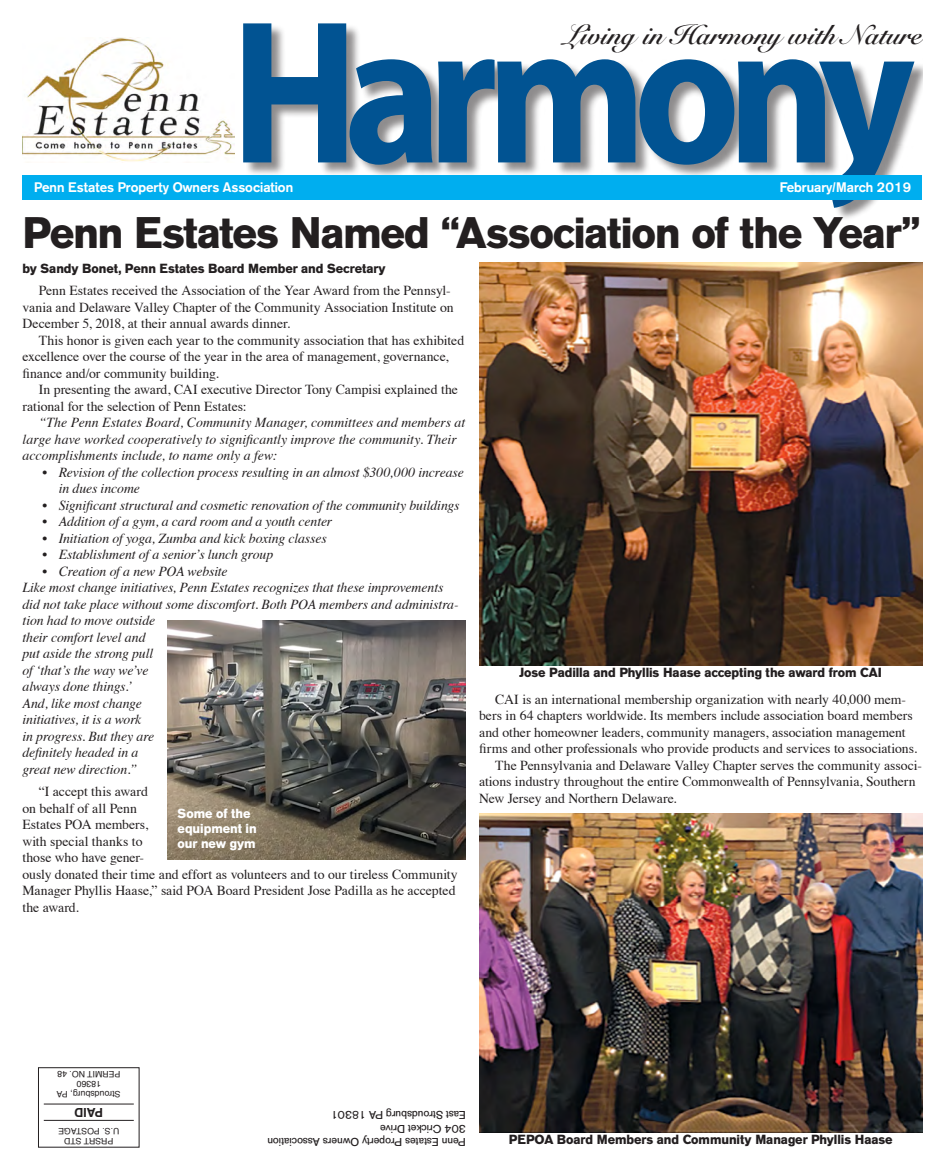
<style>
.page{position:relative;width:945px;height:1170px;background:#fff}
.page>*{position:absolute;margin:0;border:0;box-sizing:border-box;transform-origin:0 0}
.t1{font:700 206.25px "Myriad";letter-spacing:-.075em;color:#015392;scale:.9 1}
.t2{font:700 43.75px "AG Old Face";letter-spacing:-.025em;color:#231f20}
.t3{font:27.5px "Snell Roundhand Bold Script";color:#231f20}
.t4{font:13.75px/16.5px "Times";letter-spacing:-.005em;color:#231f20}
.t5{font:italic 13.75px/16.5px "Times";letter-spacing:-.005em;color:#231f20}
.t6{font:500 13.75px "AG Old Face";color:#fff}
.t7{font:700 13.12px "AG Old Face";letter-spacing:-.005em;color:#231f20}
.t8{font:700 13.12px/15px "AG Old Face";letter-spacing:-.005em;color:#fff}
.t9{font:700 12.5px "Helvetica";color:#231f20}
.t10{font:11.25px/13.5px "AG Old Face";color:#231f20}
.t11{font:8.75px/10px "Helvetica";color:#231f20;text-align:center}
</style>
<div class="page">
<div style="left:38px;top:1067px;width:101px;height:81px;border:1px solid #231f20"></div>
<hr style="left:44px;top:1104px;width:90px;height:1px;background:#231f20">
<hr style="left:44px;top:1120px;width:90px;height:1px;background:#231f20">
<img style="left:22px;top:38px;width:213px;height:124px">
<div style="left:244px;top:24px;width:678px;height:198px;background:#231f20;opacity:.51"></div>
<div style="left:22px;top:175px;width:900px;height:24px;background:#00aeef"></div>
<img style="left:479px;top:263px;width:443px;height:402px">
<img style="left:479px;top:814px;width:443px;height:318px">
<img style="left:167px;top:620px;width:299px;height:239px">
<h1 class="t1" style="left:231px;top:-13px;width:762px">Harmony</h1>
<h3 class="t3" style="left:565px;top:18px;width:359px">Living in Harmony with Nature</h3>
<p class="t6" style="left:34px;top:179px;width:261px">Penn Estates Property Owners Association</p>
<p class="t6" style="left:780px;top:179px;width:133px">February/March 2019</p>
<h2 class="t2" style="left:22px;top:207px;width:900px">Penn Estates Named “Association of the Year”</h2>
<p class="t7" style="left:22px;top:261px;width:365px">by Sandy Bonet, Penn Estates Board Member and Secretary</p>
<p class="t4" style="left:22px;top:281px;width:433px;text-indent:16px">Penn Estates received the Association of the Year Award from the Pennsyl&shy;vania and Delaware Valley Chapter of the Community Association Institute on<br>December 5, 2018, at their annual awards dinner.</p>
<p class="t4" style="left:22px;top:331px;width:443px;text-indent:16px">This honor is given each year to the community association that has exhibited excellence over the course of the year in the area of management, governance, finance and/or community building.</p>
<p class="t4" style="left:22px;top:380px;width:437px;text-indent:16px">In presenting the award, CAI executive Director Tony Campisi explained the rational for the selection of Penn Estates:</p>
<p class="t5" style="left:22px;top:414px;width:444px;text-indent:16px">“The Penn Estates Board, Community Manager, committees and members at large have worked cooperatively to significantly improve the community. Their accomplishments include, to name only a few:</p>
<p class="t5" style="left:59px;top:463px;width:407px;text-indent:-16px">• Revision of the collection process resulting in an almost $300,000 increase in dues income</p>
<p class="t5" style="left:43px;top:496px;width:418px">• Significant structural and cosmetic renovation of the community buildings</p>
<p class="t5" style="left:43px;top:513px;width:291px">• Addition of a gym, a card room and a youth center</p>
<p class="t5" style="left:43px;top:529px;width:286px">• Initiation of yoga, Zumba and kick boxing classes</p>
<p class="t5" style="left:43px;top:546px;width:232px">• Establishment of a senior’s lunch group</p>
<p class="t5" style="left:23px;top:562px;width:438px;text-indent:20px">• Creation of a new POA website<br>Like most change initiatives, Penn Estates recognizes that these improvements did not take place without some discomfort. Both POA members and administra&shy;tion had to move outside<br>their comfort level and<br>put aside the strong pull<br>of ‘that’s the way we’ve<br>always done things.’<br>And, like most change<br>initiatives, it is a work<br>in progress. But they are<br>definitely headed in a<br>great new direction.”</p>
<p class="t4" style="left:23px;top:782px;width:437px;text-indent:16px">“I accept this award<br>on behalf of all Penn<br>Estates POA members,<br>with special thanks to<br>those who have gener-<br>ously donated their time and effort as volunteers and to our tireless Community Manager Phyllis Haase,” said POA Board President Jose Padilla as he accepted the award.</p>
<p class="t7" style="left:519px;top:665px;width:364px">Jose Padilla and Phyllis Haase accepting the award from CAI</p>
<p class="t4" style="left:495px;top:690px;width:412px">CAI is an international membership organization with nearly 40,000 mem-</p>
<p class="t4" style="left:479px;top:706px;width:435px">bers in 64 chapters worldwide. Its members include association board members</p>
<p class="t4" style="left:479px;top:723px;width:428px">and other homeowner leaders, community managers, association management</p>
<p class="t4" style="left:479px;top:739px;width:440px">firms and other professionals who provide products and services to associations.</p>
<p class="t4" style="left:495px;top:756px;width:428px">The Pennsylvania and Delaware Valley Chapter serves the community associ-</p>
<p class="t4" style="left:479px;top:772px;width:438px">ations industry throughout the entire Commonwealth of Pennsylvania, Southern</p>
<p class="t4" style="left:479px;top:789px;width:199px">New Jersey and Northern Delaware.</p>
<p class="t8" style="left:178px;top:806px;width:81px">Some of the equipment in our new gym</p>
<p class="t11" style="left:121px;top:1099px;width:65px;rotate:-180deg">Stroudsburg, PA<br>18360<br>PERMIT NO. 48</p>
<p class="t9" style="left:103px;top:1122px;width:30px;rotate:-180deg">PAID</p>
<p class="t11" style="left:119px;top:1145px;width:63px;rotate:-180deg">PRSRT STD<br>U.S. POSTAGE</p>
<p class="t10" style="left:466px;top:1148px;width:200px;rotate:-180deg">Penn Estates Property Owners Association<br>304 Cricket Drive<br>East Stroudsburg PA 18301</p>
<p class="t7" style="left:509px;top:1132px;width:385px">PEPOA Board Members and Community Manager Phyllis Haase</p>
</div>
